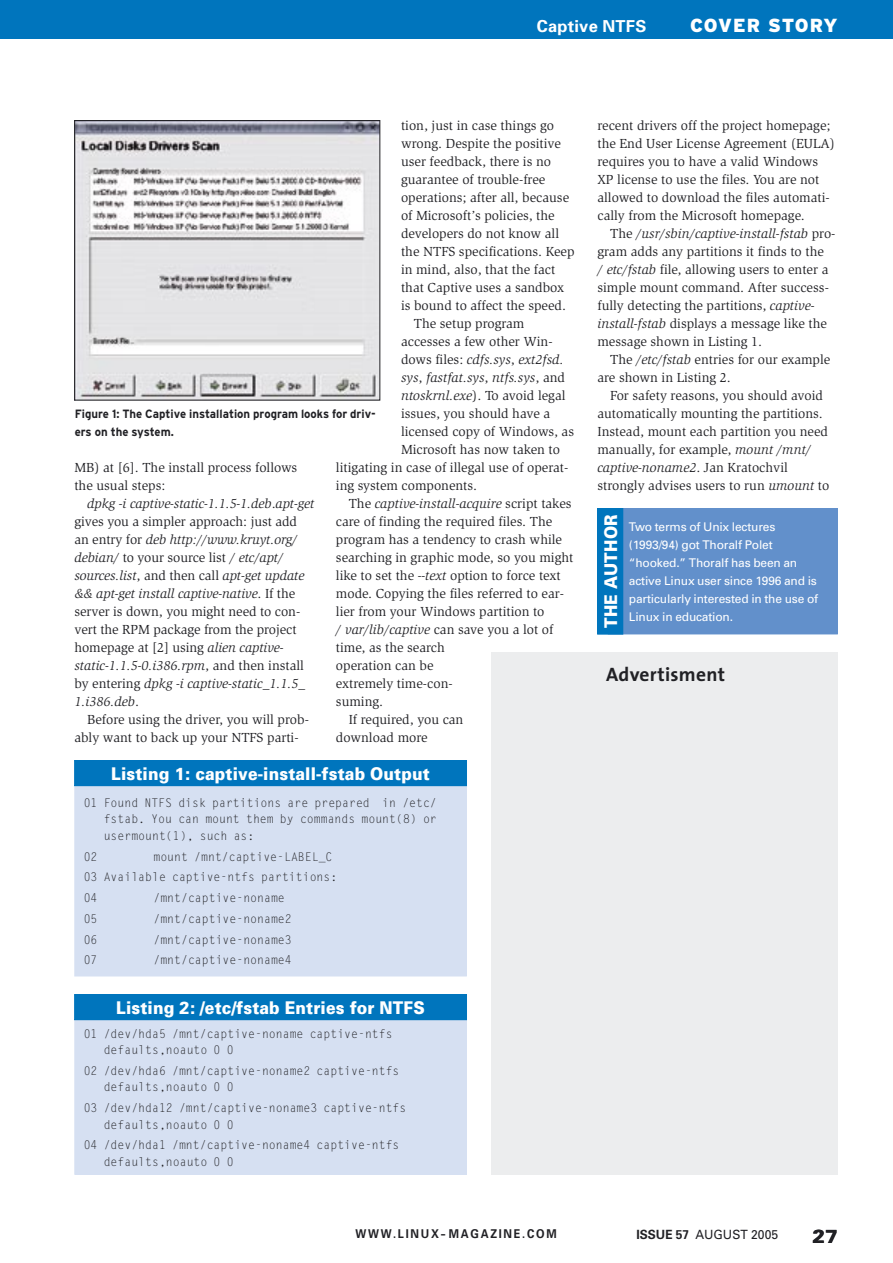
<style>
.page{position:relative;width:893px;height:1263px;background:#fff}
.page>*{position:absolute;margin:0;border:0;box-sizing:border-box;transform-origin:0 0}
._31_TT{font:700 19.5px "The Sans";letter-spacing:.015em;color:#212125}
._95_R{font:900 18.9px "Interstate";letter-spacing:.035em;color:#fff}
.Pagina{font:900 18.9px "Univers";color:#212125}
._21_KT{font:900 17.55px "Univers";letter-spacing:.01em;color:#fff;scale:.9 1}
._95_RSW{font:700 16.5px "Univers";letter-spacing:.015em;color:#fff}
._10_L{font:13.5px/18px "Slimbach";color:#212125}
._10_L-2{font:italic 13.5px/18px "Slimbach";letter-spacing:-.005em;color:#212125}
.Marginalie{font:12.75px "Univers";color:#212125;scale:.95 1}
.Maginalie_URL{font:700 12.15px "Univers";letter-spacing:.16em;color:#212125;scale:.9 1}
._22_K_Li{font:12px/16.5px "Gothic Looser";color:#212125;scale:.96 1}
._20_KL{font:12px/18px "Univers";letter-spacing:-.015em;color:#fff}
._50_B{font:700 12px/18px "Interstate";color:#212125;scale:.95 1}
.s1{font-style:normal}
.s2{font-style:italic}
.s3{font-weight:700}
</style>
<div class="page">
<div style="left:75px;top:786px;width:391px;height:190px;background:#d6e0f2"></div>
<div style="left:74px;top:785px;width:393px;height:191px;border:1px solid #d6e0f2"></div>
<div style="left:75px;top:760px;width:391px;height:26px;background:#0075bd"></div>
<div style="left:75px;top:1020px;width:391px;height:154px;background:#d6e0f2"></div>
<div style="left:74px;top:1019px;width:393px;height:156px;border:1px solid #d6e0f2"></div>
<div style="left:75px;top:994px;width:391px;height:26px;background:#0075bd"></div>
<img style="left:76px;top:122px;width:302px;height:276px">
<div style="left:74px;top:120px;width:306px;height:280px;border:1px solid #212125"></div>
<div style="left:608px;top:509px;width:229px;height:125px;background:#6290cb"></div>
<div style="left:608px;top:508px;width:230px;height:126px;border:1px solid #6290cb"></div>
<div style="left:598px;top:508px;width:25px;height:126px;background:#0075bd"></div>
<div style="left:597px;top:508px;width:26px;height:126px;border:1px solid #0075bd"></div>
<div style="left:491px;top:652px;width:347px;height:523px;background:#ecedee"></div>
<div style="left:0;top:0;width:893px;height:38px;background:#0075bd"></div>
<p class="_95_RSW" style="left:537px;top:16px;width:111px">Captive NTFS</p>
<p class="_95_R" style="left:690px;top:15px;width:149px">COVER STORY</p>
<p class="_10_L" style="left:401px;top:117px;width:175px">tion, just in case things go wrong. Despite the positive user feedback, there is no guarantee of trouble-free operations; after all, because of Microsoft’s policies, the developers do not know all the NTFS specifications. Keep in mind, also, that the fact that Captive uses a sandbox is bound to affect the speed.</p>
<p class="_10_L" style="left:414px;top:315px;width:112px">The setup program</p>
<p class="_10_L" style="left:401px;top:333px;width:153px">accesses a few other Win-</p>
<p class="_10_L-2" style="left:401px;top:351px;width:164px"><span class="s1">dows files:</span> cdfs.sys<span class="s1">,</span> ext2fsd.</p>
<p class="_10_L-2" style="left:401px;top:369px;width:165px">sys<span class="s1">,</span> fastfat.sys<span class="s1">,</span> ntfs.sys<span class="s1">, and</span></p>
<p class="_10_L" style="left:401px;top:387px;width:166px"><span class="s2">ntoskrnl.exe</span>). To avoid legal</p>
<p class="_10_L" style="left:401px;top:405px;width:151px">issues, you should have a</p>
<p class="_10_L" style="left:401px;top:423px;width:175px">licensed copy of Windows, as</p>
<p class="_10_L" style="left:401px;top:441px;width:161px">Microsoft has now taken to</p>
<p class="_10_L" style="left:336px;top:459px;width:234px">litigating in case of illegal use of operat-</p>
<p class="_10_L" style="left:336px;top:477px;width:143px">ing system components.</p>
<p class="_10_L" style="left:336px;top:495px;width:239px;text-indent:13px">The <span class="s2">captive-install-acquire</span> script takes care of finding the required files. The program has a tendency to crash while searching in graphic mode, so you might like to set the <span class="s2">--text</span> option to force text mode. Copying the files referred to ear&shy;lier from your Windows partition to<br><span class="s2">/ var/lib/captive</span> can save you a lot of time, as the search<br>operation can be<br>extremely time-con-<br>suming.</p>
<p class="_10_L" style="left:336px;top:711px;width:129px;text-indent:13px">If required, you can download more</p>
<p class="_50_B" style="left:75px;top:405px;width:318px">Figure 1: The Captive installation program looks for driv&shy;ers on the system.</p>
<p class="_10_L" style="left:74px;top:459px;width:224px">MB) at [6]. The install process follows the usual steps:</p>
<p class="_10_L-2" style="left:74px;top:495px;width:242px;text-indent:13px">dpkg -i captive-static-1.1.5-1.deb<span class="s1">.</span>apt-get <span class="s1">gives you a simpler approach: just add an entry for</span> deb http://www.kruyt.org/ debian/ <span class="s1">to your source list</span> / etc/apt/ sources.list<span class="s1">, and then call</span> apt-get update &amp;&amp; apt-get install captive-native<span class="s1">. If the server is down, you might need to con&shy;vert the RPM package from the project homepage at [2] using</span> alien captive&shy;static-1.1.5-0.i386.rpm<span class="s1">, and then install by entering</span> dpkg -i captive-static_1.1.5_ 1.i386.deb<span class="s1">.</span></p>
<p class="_10_L" style="left:74px;top:711px;width:236px;text-indent:13px">Before using the driver, you will prob&shy;ably want to back up your NTFS parti-</p>
<p class="_21_KT" style="left:111px;top:763px;width:355px">Listing 1: captive-install-fstab Output</p>
<p class="_22_K_Li" style="left:104px;top:794px;width:349px;text-align:justify;text-indent:-20px">01 Found NTFS disk partitions are prepared in /etc/ fstab. You can mount them by commands mount(8) or usermount(1), such as:</p>
<p class="_22_K_Li" style="left:84px;top:848px;width:16px">02</p>
<p class="_22_K_Li" style="left:153px;top:848px;width:188px">mount /mnt/captive-LABEL_C</p>
<p class="_22_K_Li" style="left:84px;top:868px;width:266px">03 Available captive-ntfs partitions:</p>
<p class="_22_K_Li" style="left:84px;top:889px;width:16px">04</p>
<p class="_22_K_Li" style="left:153px;top:889px;width:138px">/mnt/captive-noname</p>
<p class="_22_K_Li" style="left:84px;top:910px;width:16px">05</p>
<p class="_22_K_Li" style="left:153px;top:910px;width:145px">/mnt/captive-noname2</p>
<p class="_22_K_Li" style="left:84px;top:931px;width:16px">06</p>
<p class="_22_K_Li" style="left:153px;top:931px;width:145px">/mnt/captive-noname3</p>
<p class="_22_K_Li" style="left:84px;top:951px;width:16px">07</p>
<p class="_22_K_Li" style="left:153px;top:951px;width:145px">/mnt/captive-noname4</p>
<p class="_21_KT" style="left:116px;top:997px;width:344px">Listing 2: /etc/ fstab Entries for NTFS</p>
<p class="_22_K_Li" style="left:104px;top:1025px;width:302px;text-indent:-20px">01 /dev/hda5 /mnt/captive-noname captive-ntfs defaults,noauto 0 0</p>
<p class="_22_K_Li" style="left:104px;top:1062px;width:310px;text-indent:-20px">02 /dev/hda6 /mnt/captive-noname2 captive-ntfs defaults,noauto 0 0</p>
<p class="_22_K_Li" style="left:104px;top:1099px;width:317px;text-indent:-20px">03 /dev/hda12 /mnt/captive-noname3 captive-ntfs defaults,noauto 0 0</p>
<p class="_22_K_Li" style="left:104px;top:1136px;width:310px;text-indent:-20px">04 /dev/hda1 /mnt/captive-noname4 captive-ntfs defaults,noauto 0 0</p>
<p class="_10_L" style="left:597px;top:117px;width:239px">recent drivers off the project homepage; the End User License Agreement (EULA) requires you to have a valid Windows XP license to use the files. You are not allowed to download the files automati&shy;cally from the Microsoft homepage.</p>
<p class="_10_L" style="left:597px;top:225px;width:240px;text-indent:13px">The <span class="s2">/usr/sbin/captive-install-fstab</span> pro&shy;gram adds any partitions it finds to the<br><span class="s2">/ etc/fstab</span> file, allowing users to enter a simple mount command. After success&shy;fully detecting the partitions, <span class="s2">captive&shy;install-fstab</span> displays a message like the message shown in Listing 1.</p>
<p class="_10_L" style="left:597px;top:351px;width:234px;text-indent:13px">The <span class="s2">/etc/fstab</span> entries for our example are shown in Listing 2.</p>
<p class="_10_L" style="left:597px;top:387px;width:233px;text-indent:13px">For safety reasons, you should avoid automatically mounting the partitions.<br>Instead, mount each partition you need manually, for example, <span class="s2">mount /mnt/ captive-noname2</span>. Jan Kratochvil strongly advises users to run <span class="s2">umount</span> to</p>
<p class="_21_KT" style="left:600px;top:628px;width:127px;rotate:-90deg">THE AUTHOR</p>
<p class="_31_TT" style="left:606px;top:658px;width:120px">Advertisment</p>
<p class="_20_KL" style="left:629px;top:518px;width:191px">Two terms of Unix lectures (1993/94) got Thoralf Polet “hooked.” Thoralf has been an active Linux user since 1996 and is particularly interested in the use of<br>Linux in education.</p>
<p class="Maginalie_URL" style="left:355px;top:1226px;width:225px">WWW.LINUX-MAGAZINE.COM</p>
<p class="Marginalie" style="left:636px;top:1226px;width:151px"><span class="s3">ISSUE 57</span> AUGUST 2005</p>
<p class="Pagina" style="left:812px;top:1225px;width:27px">27</p>
</div>
